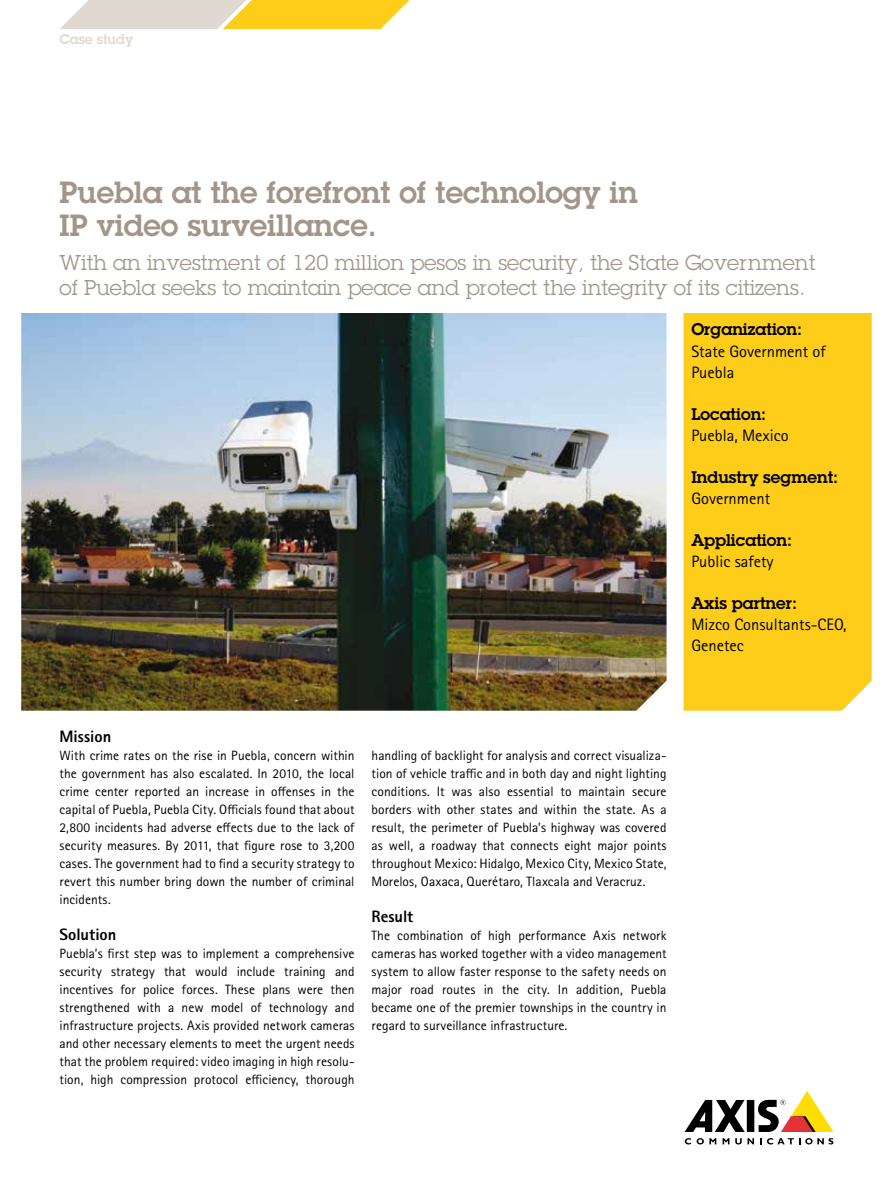
<style>
.page{position:relative;width:893px;height:1191px;background:#fff}
.page>*{position:absolute;margin:0;border:0;box-sizing:border-box;transform-origin:0 0}
.t1{font:600 30px/33px "Lubalin Graph ECG";color:#a19689}
.t2{font:21px/25.5px "Lubalin Graph ECG";color:#a19689}
.t3{font:16.5px/21px "Rotis Sans Serif Pro";color:#000}
.t4{font:600 16.5px "Lubalin Graph ECG";color:#000}
.t5{font:800 16.5px "Rotis Sans Serif Pro";color:#000}
.t6{font:16.5px "Rotis Sans Cyrillic";color:#000}
.t7{font:13.5px/18px "Rotis Sans Serif Pro";letter-spacing:.005em;color:#000;text-align:justify}
.t8{font:600 13.5px "Lubalin Graph ECG";color:#dfd9d1}
</style>
<div class="page">
<div style="left:747px;top:1100px;width:7px;height:32px;background:#000"></div>
<svg style="left:685px;top:1100px;width:60px;height:32px"></svg>
<svg style="left:758px;top:1091px;width:75px;height:41px"></svg>
<svg style="left:685px;top:1138px;width:6px;height:6px"></svg>
<svg style="left:697px;top:1138px;width:19px;height:6px"></svg>
<svg style="left:723px;top:1138px;width:6px;height:6px"></svg>
<svg style="left:735px;top:1138px;width:19px;height:6px"></svg>
<svg style="left:760px;top:1138px;width:73px;height:6px"></svg>
<div style="left:684px;top:313px;width:188px;height:397px;background:#fecd1a"></div>
<img style="left:21px;top:313px;width:645px;height:397px">
<svg style="left:60px;top:0;width:350px;height:29px;background:#f0d782"></svg>
<p class="t8" style="left:60px;top:30px;width:75px">Case study</p>
<h1 class="t1" style="left:60px;top:176px;width:580px">Puebla at the forefront of technology in<br>IP video surveillance.</h1>
<h2 class="t2" style="left:60px;top:249px;width:757px">With an investment of 120 million pesos in security, the State Government of Puebla seeks to maintain peace and protect the integrity of its citizens.</h2>
<p class="t4" style="left:691px;top:319px;width:112px">Organization:</p>
<p class="t3" style="left:691px;top:340px;width:136px">State Government of<br>Puebla</p>
<p class="t4" style="left:691px;top:403px;width:76px">Location:</p>
<p class="t3" style="left:691px;top:424px;width:99px">Puebla, Mexico</p>
<p class="t4" style="left:691px;top:466px;width:148px">Industry segment:</p>
<p class="t6" style="left:691px;top:488px;width:80px">Government</p>
<p class="t4" style="left:691px;top:529px;width:102px">Application:</p>
<p class="t3" style="left:691px;top:550px;width:84px">Public safety</p>
<p class="t4" style="left:691px;top:592px;width:107px">Axis partner:</p>
<p class="t3" style="left:691px;top:613px;width:157px">Mizco Consultants-CEO,<br>Genetec</p>
<p class="t5" style="left:60px;top:725px;width:53px">Mission</p>
<p class="t7" style="left:60px;top:746px;width:297px">With crime rates on the rise in Puebla, concern within the government has also escalated. In 2010, the local crime center reported an increase in offenses in the capital of Puebla, Puebla City. Officials found that about 2,800 incidents had adverse effects due to the lack of security measures. By 2011, that figure rose to 3,200 cases. The government had to find a security strategy to revert this number bring down the number of criminal incidents.</p>
<p class="t5" style="left:60px;top:923px;width:58px">Solution</p>
<p class="t7" style="left:60px;top:944px;width:296px">Puebla’s first step was to implement a comprehensive security strategy that would include training and incentives for police forces. These plans were then strengthened with a new model of technology and infrastructure projects. Axis provided network cameras and other necessary elements to meet the urgent needs that the problem required: video imaging in high resolu&shy;tion, high compression protocol efficiency, thorough</p>
<p class="t7" style="left:372px;top:746px;width:297px">handling of backlight for analysis and correct visualiza&shy;tion of vehicle traffic and in both day and night lighting conditions. It was also essential to maintain secure borders with other states and within the state. As a result, the perimeter of Puebla’s highway was covered as well, a roadway that connects eight major points throughout Mexico: Hidalgo, Mexico City, Mexico State, Morelos, Oaxaca, Querétaro, Tlaxcala and Veracruz.</p>
<p class="t5" style="left:372px;top:905px;width:43px">Result</p>
<p class="t7" style="left:372px;top:926px;width:297px">The combination of high performance Axis network cameras has worked together with a video management system to allow faster response to the safety needs on major road routes in the city. In addition, Puebla became one of the premier townships in the country in regard to surveillance infrastructure.</p>
</div>
